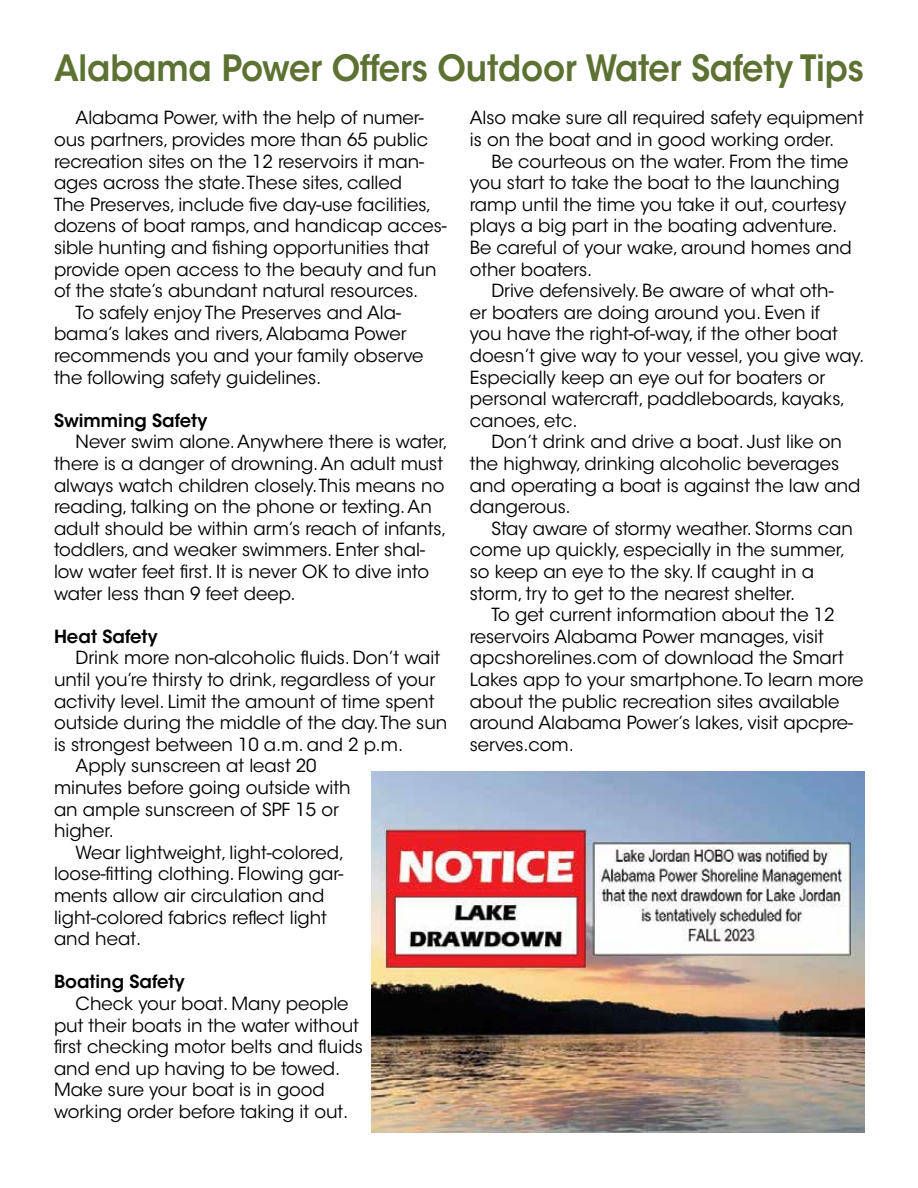
<style>
.page{position:relative;width:918px;height:1188px;background:#fff}
.page>*{position:absolute;margin:0;border:0;box-sizing:border-box;transform-origin:0 0}
.t1{font:600 36px "ITC Avant Garde Std";letter-spacing:-.005em;color:#5d7232;scale:.93 1}
.t2{font:18px/21.6px "ITC Avant Garde Std";color:#000}
.t3{font:600 18px "ITC Avant Garde Std";color:#000}
</style>
<div class="page">
<img style="left:372px;top:771px;width:493px;height:361px">
<h1 class="t1" style="left:54px;top:45px;width:872px">Alabama Power Offers Outdoor Water Safety Tips</h1>
<p class="t2" style="left:76px;top:107px;width:350px">Alabama Power, with the help of numer-</p>
<p class="t2" style="left:54px;top:129px;width:376px">ous partners, provides more than 65 public</p>
<p class="t2" style="left:54px;top:150px;width:372px">recreation sites on the 12 reservoirs it man-</p>
<p class="t2" style="left:54px;top:172px;width:350px">ages across the state. These sites, called</p>
<p class="t2" style="left:54px;top:194px;width:379px">The Preserves, include five day-use facilities,</p>
<p class="t2" style="left:54px;top:215px;width:394px">dozens of boat ramps, and handicap acces-</p>
<p class="t2" style="left:54px;top:237px;width:377px">sible hunting and fishing opportunities that</p>
<p class="t2" style="left:54px;top:258px;width:384px">provide open access to the beauty and fun</p>
<p class="t2" style="left:54px;top:280px;width:366px">of the state’s abundant natural resources.</p>
<p class="t2" style="left:76px;top:302px;width:327px">To safely enjoy The Preserves and Ala-</p>
<p class="t2" style="left:54px;top:323px;width:354px">bama’s lakes and rivers, Alabama Power</p>
<p class="t2" style="left:54px;top:345px;width:371px">recommends you and your family observe</p>
<p class="t2" style="left:54px;top:366px;width:269px">the following safety guidelines.</p>
<p class="t3" style="left:54px;top:409px;width:155px">Swimming Safety</p>
<p class="t2" style="left:54px;top:431px;width:396px;text-indent:22px">Never swim alone. Anywhere there is water, there is a danger of drowning. An adult must always watch children closely. This means no reading, talking on the phone or texting. An adult should be within arm’s reach of infants, toddlers, and weaker swimmers. Enter shal&shy;low water feet first. It is never OK to dive into water less than 9 feet deep.</p>
<p class="t3" style="left:54px;top:625px;width:105px">Heat Safety</p>
<p class="t2" style="left:76px;top:647px;width:366px">Drink more non-alcoholic fluids. Don’t wait</p>
<p class="t2" style="left:54px;top:669px;width:383px">until you’re thirsty to drink, regardless of your</p>
<p class="t2" style="left:54px;top:690px;width:382px">activity level. Limit the amount of time spent</p>
<p class="t2" style="left:54px;top:712px;width:395px">outside during the middle of the day. The sun</p>
<p class="t2" style="left:54px;top:734px;width:351px">is strongest between 10 a.m. and 2 p.m.</p>
<p class="t2" style="left:76px;top:755px;width:242px">Apply sunscreen at least 20</p>
<p class="t2" style="left:54px;top:777px;width:298px">minutes before going outside with</p>
<p class="t2" style="left:54px;top:798px;width:286px">an ample sunscreen of SPF 15 or</p>
<p class="t2" style="left:54px;top:820px;width:61px">higher.</p>
<p class="t2" style="left:76px;top:842px;width:270px">Wear lightweight, light-colored,</p>
<p class="t2" style="left:54px;top:863px;width:291px">loose-fitting clothing. Flowing gar-</p>
<p class="t2" style="left:54px;top:885px;width:272px">ments allow air circulation and</p>
<p class="t2" style="left:54px;top:906px;width:274px">light-colored fabrics reflect light</p>
<p class="t2" style="left:54px;top:928px;width:89px">and heat.</p>
<p class="t3" style="left:54px;top:970px;width:132px">Boating Safety</p>
<p class="t2" style="left:54px;top:993px;width:310px;text-indent:22px">Check your boat. Many people put their boats in the water without first checking motor belts and fluids and end up having to be towed.<br>Make sure your boat is in good working order before taking it out.</p>
<p class="t2" style="left:470px;top:107px;width:395px">Also make sure all required safety equipment is on the boat and in good working order.</p>
<p class="t2" style="left:470px;top:150px;width:384px;text-indent:22px">Be courteous on the water. From the time you start to take the boat to the launching ramp until the time you take it out, courtesy plays a big part in the boating adventure.<br>Be careful of your wake, around homes and other boaters.</p>
<p class="t2" style="left:470px;top:280px;width:396px;text-indent:22px">Drive defensively. Be aware of what oth-<br>er boaters are doing around you. Even if<br>you have the right-of-way, if the other boat doesn’t give way to your vessel, you give way.<br>Especially keep an eye out for boaters or personal watercraft, paddleboards, kayaks, canoes, etc.</p>
<p class="t2" style="left:470px;top:431px;width:392px;text-indent:22px">Don’t drink and drive a boat. Just like on the highway, drinking alcoholic beverages and operating a boat is against the law and dangerous.</p>
<p class="t2" style="left:470px;top:518px;width:385px;text-indent:22px">Stay aware of stormy weather. Storms can come up quickly, especially in the summer, so keep an eye to the sky. If caught in a storm, try to get to the nearest shelter.</p>
<p class="t2" style="left:470px;top:604px;width:395px;text-indent:22px">To get current information about the 12 reservoirs Alabama Power manages, visit apcshorelines.com of download the Smart Lakes app to your smartphone. To learn more about the public recreation sites available around Alabama Power’s lakes, visit apcpre&shy;serves.com.</p>
</div>
